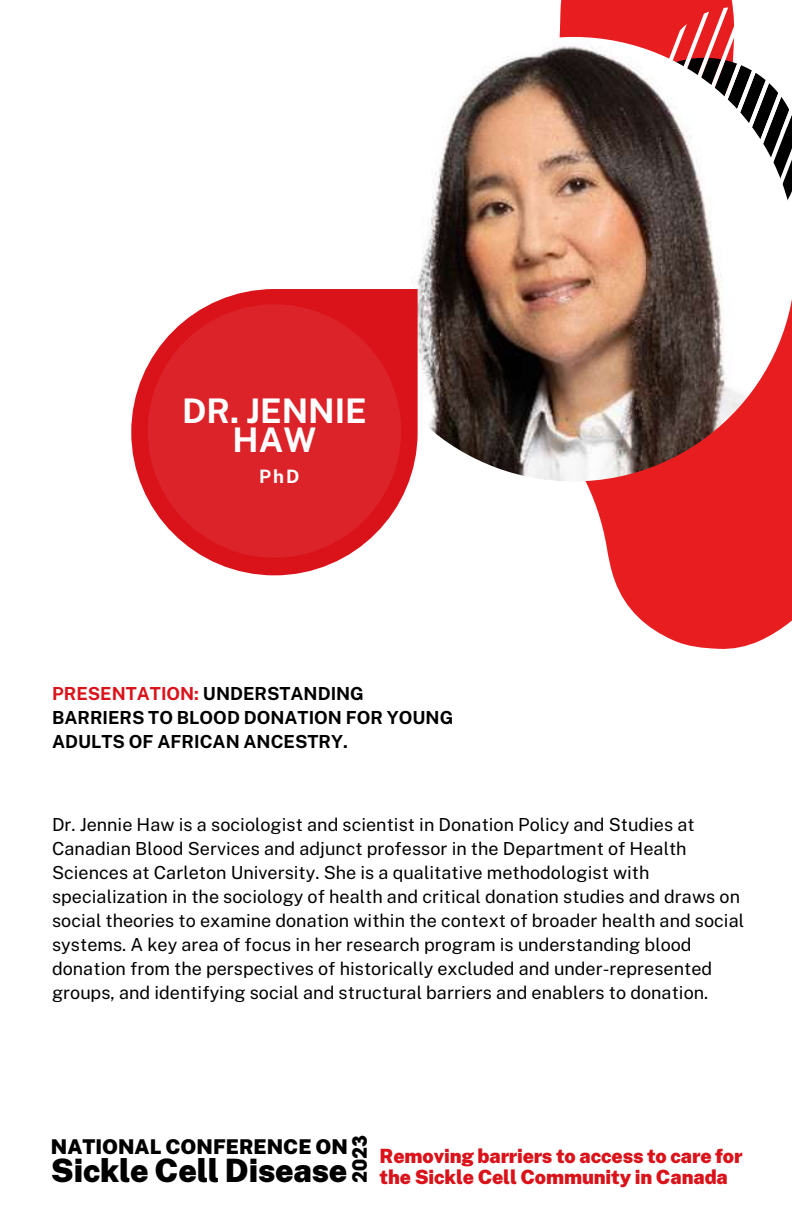
<style>
.page{position:relative;width:792px;height:1224px;background:#fff}
.page>*{position:absolute;margin:0;border:0;box-sizing:border-box;transform-origin:0 0}
.t1{font:700 34px/28.4px "Public Sans";color:#fff;text-align:center}
.t2{font:900 32.2px "Public Sans";letter-spacing:-.005em;color:#000}
.t3{font:900 20.4px "Public Sans";color:#000}
.t4{font:900 19.6px/21px "Public Sans";letter-spacing:-.005em;color:#da131a}
.t5{font:700 19.6px "ITC Avant Garde Pro";color:#000}
.t6{font:700 18.4px "Public Sans";color:#fff}
.t7{font:18px/24px "Public Sans";color:#000}
.t8{font:700 18px/24px "Public Sans";color:#000}
.s1{color:#da131a}
</style>
<div class="page">
<svg style="left:559px;top:0;width:233px;height:649px;fill:#e81d20"></svg>
<svg style="left:578px;top:6px;width:214px;height:31px"></svg>
<img style="left:417px;top:37px;width:375px;height:444px">
<svg style="left:131px;top:289px;width:287px;height:286px"></svg>
<svg style="left:148px;top:304px;width:253px;height:254px;background:#de2f35"></svg>
<h1 class="t1" style="left:182px;top:397px;width:186px">DR. JENNIE<br>HAW</h1>
<p class="t6" style="left:259px;top:466px;width:42px">PhD</p>
<p class="t8" style="left:52px;top:681px;width:403px"><span class="s1">PRESENTATION:</span> UNDERSTANDING<br>BARRIERS TO BLOOD DONATION FOR YOUNG<br>ADULTS OF AFRICAN ANCESTRY.</p>
<p class="t7" style="left:52px;top:813px;width:694px">Dr. Jennie Haw is a sociologist and scientist in Donation Policy and Studies at Canadian Blood Services and adjunct professor in the Department of Health Sciences at Carleton University. She is a qualitative methodologist with specialization in the sociology of health and critical donation studies and draws on social theories to examine donation within the context of broader health and social systems. A key area of focus in her research program is understanding blood donation from the perspectives of historically excluded and under-represented groups, and identifying social and structural barriers and enablers to donation.</p>
<p class="t5" style="left:352px;top:1183px;width:50px;rotate:-90deg">2023</p>
<p class="t3" style="left:51px;top:1135px;width:299px">NATIONAL CONFERENCE ON</p>
<h2 class="t2" style="left:51px;top:1152px;width:298px">Sickle Cell Disease</h2>
<p class="t4" style="left:380px;top:1145px;width:364px">Removing barriers to access to care for the Sickle Cell Community in Canada</p>
</div>
